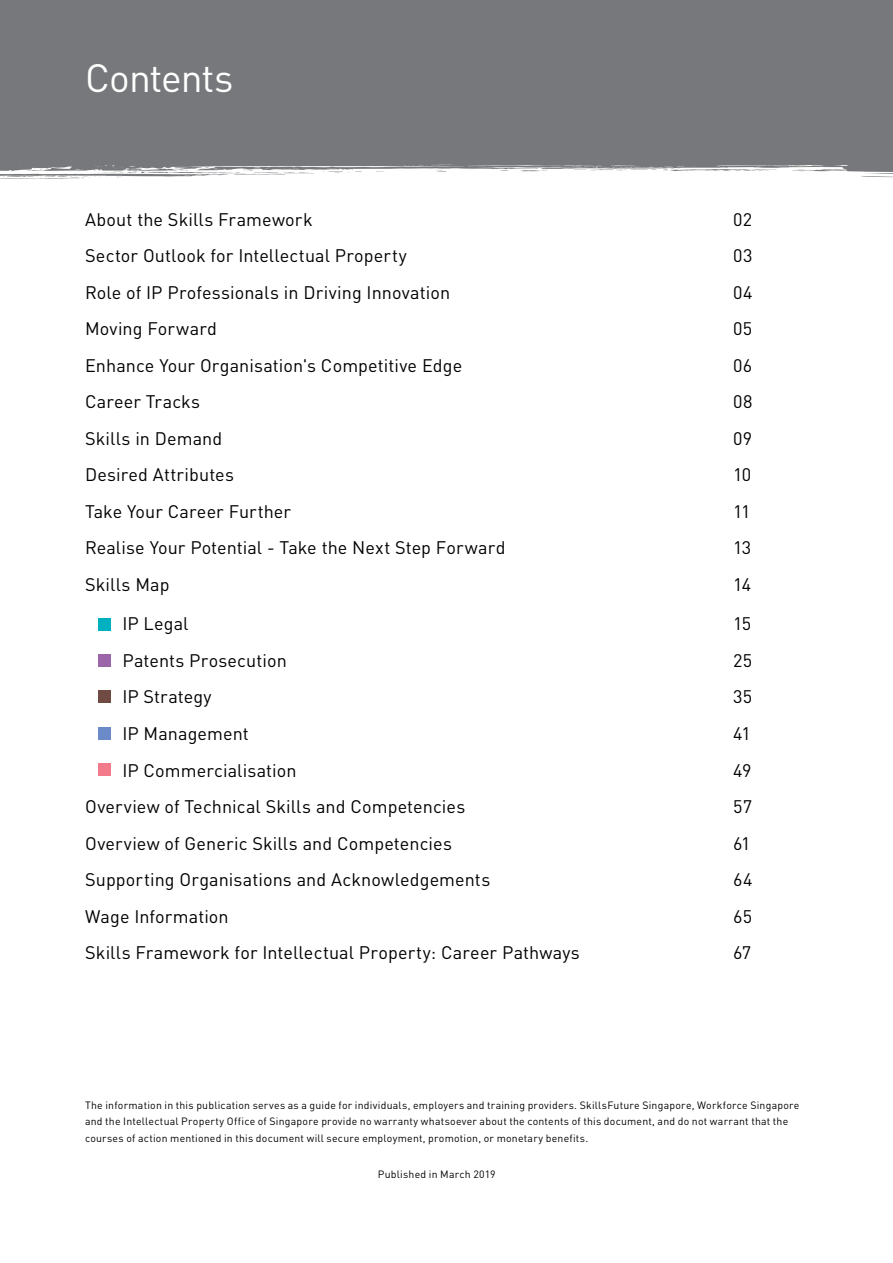
<style>
.page{position:relative;width:893px;height:1263px;background:#fff}
.page>*{position:absolute;margin:0;border:0;box-sizing:border-box;transform-origin:0 0}
.t1{font:39px "DIN Pro";letter-spacing:-.025em;color:#fff}
.t2{font:18px "DIN Pro";letter-spacing:.005em;color:#000}
.t3{font:10.5px/16.5px "DIN Pro";letter-spacing:.025em;color:#000}
</style>
<div class="page">
<div style="left:0;top:0;width:893px;height:123px;background:#77787b"></div>
<svg style="left:0;top:123px;width:893px;height:56px;background:#8e8f91"></svg>
<div style="left:98px;top:654px;width:13px;height:12px;background:#9c64a9"></div>
<div style="left:98px;top:618px;width:13px;height:12px;background:#00b1c2"></div>
<div style="left:98px;top:690px;width:13px;height:13px;background:#704b43"></div>
<div style="left:98px;top:727px;width:13px;height:12px;background:#6a8bc7"></div>
<div style="left:98px;top:763px;width:13px;height:13px;background:#f37a8a"></div>
<h1 class="t1" style="left:85px;top:47px;width:150px">Contents</h1>
<p class="t2" style="left:85px;top:205px;width:229px">About the Skills Framework</p>
<p class="t2" style="left:733px;top:205px;width:21px">02</p>
<p class="t2" style="left:85px;top:242px;width:323px">Sector Outlook for Intellectual Property</p>
<p class="t2" style="left:733px;top:242px;width:21px">03</p>
<p class="t2" style="left:85px;top:278px;width:367px">Role of IP Professionals in Driving Innovation</p>
<p class="t2" style="left:733px;top:278px;width:21px">04</p>
<p class="t2" style="left:85px;top:315px;width:134px">Moving Forward</p>
<p class="t2" style="left:733px;top:315px;width:21px">05</p>
<p class="t2" style="left:85px;top:351px;width:379px">Enhance Your Organisation's Competitive Edge</p>
<p class="t2" style="left:733px;top:351px;width:21px">06</p>
<p class="t2" style="left:85px;top:388px;width:117px">Career Tracks</p>
<p class="t2" style="left:733px;top:388px;width:21px">08</p>
<p class="t2" style="left:85px;top:424px;width:139px">Skills in Demand</p>
<p class="t2" style="left:733px;top:424px;width:21px">09</p>
<p class="t2" style="left:85px;top:461px;width:150px">Desired Attributes</p>
<p class="t2" style="left:733px;top:461px;width:20px">10</p>
<p class="t2" style="left:85px;top:497px;width:208px">Take Your Career Further</p>
<p class="t2" style="left:733px;top:497px;width:19px">11</p>
<p class="t2" style="left:85px;top:534px;width:422px">Realise Your Potential - Take the Next Step Forward</p>
<p class="t2" style="left:733px;top:534px;width:20px">13</p>
<p class="t2" style="left:85px;top:570px;width:86px">Skills Map</p>
<p class="t2" style="left:733px;top:570px;width:20px">14</p>
<p class="t2" style="left:122px;top:610px;width:68px">IP Legal</p>
<p class="t2" style="left:733px;top:610px;width:20px">15</p>
<p class="t2" style="left:122px;top:646px;width:166px">Patents Prosecution</p>
<p class="t2" style="left:733px;top:646px;width:21px">25</p>
<p class="t2" style="left:122px;top:683px;width:91px">IP Strategy</p>
<p class="t2" style="left:733px;top:683px;width:21px">35</p>
<p class="t2" style="left:122px;top:719px;width:128px">IP Management</p>
<p class="t2" style="left:733px;top:719px;width:19px">41</p>
<p class="t2" style="left:122px;top:756px;width:176px">IP Commercialisation</p>
<p class="t2" style="left:733px;top:756px;width:20px">49</p>
<p class="t2" style="left:85px;top:792px;width:382px">Overview of Technical Skills and Competencies</p>
<p class="t2" style="left:733px;top:792px;width:20px">57</p>
<p class="t2" style="left:85px;top:829px;width:368px">Overview of Generic Skills and Competencies</p>
<p class="t2" style="left:733px;top:829px;width:19px">61</p>
<p class="t2" style="left:85px;top:865px;width:407px">Supporting Organisations and Acknowledgements</p>
<p class="t2" style="left:733px;top:865px;width:21px">64</p>
<p class="t2" style="left:85px;top:902px;width:145px">Wage Information</p>
<p class="t2" style="left:733px;top:902px;width:21px">65</p>
<p class="t2" style="left:85px;top:938px;width:496px">Skills Framework for Intellectual Property: Career Pathways</p>
<p class="t2" style="left:733px;top:938px;width:20px">67</p>
<p class="t3" style="left:85px;top:1095px;width:716px">The information in this publication serves as a guide for individuals, employers and training providers. SkillsFuture Singapore, Workforce Singapore and the Intellectual Property Office of Singapore provide no warranty whatsoever about the contents of this document, and do not warrant that the courses of action mentioned in this document will secure employment, promotion, or monetary benefits.</p>
<p class="t3" style="left:378px;top:1164px;width:119px">Published in March 2019</p>
</div>
